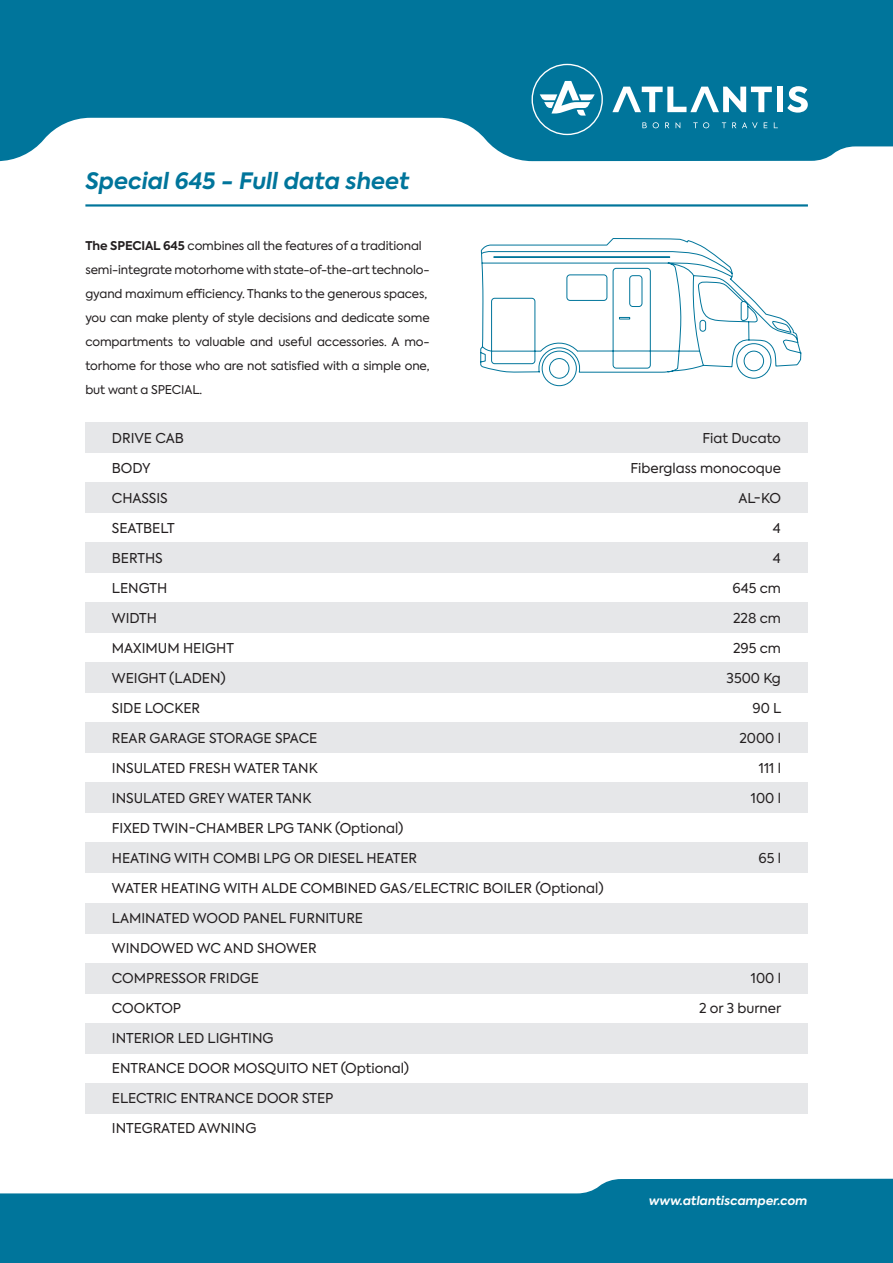
<style>
.page{position:relative;width:893px;height:1263px;background:#fff}
.page>*{position:absolute;margin:0;border:0;box-sizing:border-box;transform-origin:0 0}
.t1{font:italic 700 22.5px "Axiforma";color:#00759b}
.t2{font:13.5px "Axiforma";color:#231f20}
.t3{font:12px/24px "Axiforma";letter-spacing:-.01em;color:#231f20}
.t4{font:italic 700 12px "Axiforma";color:#fff}
.s1{font-weight:700}
</style>
<div class="page">
<div style="left:85px;top:422px;width:723px;height:31px;background:#e6e7e9"></div>
<div style="left:85px;top:723px;width:723px;height:30px;background:#e6e7e9"></div>
<div style="left:85px;top:542px;width:723px;height:31px;background:#e6e7e9"></div>
<div style="left:85px;top:843px;width:723px;height:30px;background:#e6e7e9"></div>
<div style="left:85px;top:482px;width:723px;height:31px;background:#e6e7e9"></div>
<div style="left:85px;top:783px;width:723px;height:30px;background:#e6e7e9"></div>
<div style="left:85px;top:603px;width:723px;height:30px;background:#e6e7e9"></div>
<div style="left:85px;top:903px;width:723px;height:30px;background:#e6e7e9"></div>
<div style="left:85px;top:1023px;width:723px;height:30px;background:#e6e7e9"></div>
<div style="left:85px;top:663px;width:723px;height:30px;background:#e6e7e9"></div>
<div style="left:85px;top:963px;width:723px;height:30px;background:#e6e7e9"></div>
<div style="left:85px;top:1083px;width:723px;height:30px;background:#e6e7e9"></div>
<svg style="left:0;top:0;width:893px;height:161px;background:#2589a9"></svg>
<div style="left:531px;top:64px;width:72px;height:71px;border:1px solid #fff;border-radius:50%"></div>
<svg style="left:540px;top:81px;width:55px;height:35px"></svg>
<svg style="left:642px;top:122px;width:5px;height:6px"></svg>
<svg style="left:653px;top:122px;width:6px;height:6px"></svg>
<svg style="left:665px;top:122px;width:4px;height:6px"></svg>
<svg style="left:676px;top:122px;width:4px;height:6px"></svg>
<svg style="left:693px;top:122px;width:16px;height:6px"></svg>
<svg style="left:722px;top:122px;width:4px;height:6px"></svg>
<svg style="left:732px;top:122px;width:4px;height:6px"></svg>
<svg style="left:742px;top:122px;width:16px;height:6px"></svg>
<svg style="left:764px;top:122px;width:3px;height:6px"></svg>
<svg style="left:774px;top:122px;width:4px;height:6px"></svg>
<svg style="left:612px;top:87px;width:160px;height:25px"></svg>
<div style="left:776px;top:87px;width:6px;height:25px;background:#fff"></div>
<svg style="left:787px;top:86px;width:21px;height:27px"></svg>
<hr style="left:85px;top:204px;width:723px;height:3px;background:#00759b">
<svg style="left:480px;top:238px;width:321px;height:148px"></svg>
<svg style="left:0;top:1179px;width:893px;height:84px;background:#1d84a6"></svg>
<p class="t1" style="left:85px;top:165px;width:326px">Special 645 - Full data sheet</p>
<p class="t3" style="left:85px;top:234px;width:338px"><span class="s1">The SPECIAL 645</span> combines all the features of a traditional</p>
<p class="t3" style="left:85px;top:258px;width:346px">semi-integrate motorhome with state-of-the-art technolo&shy;gyand maximum efficiency. Thanks to the generous spaces,</p>
<p class="t3" style="left:85px;top:306px;width:346px;text-align:justify">you can make plenty of style decisions and dedicate some compartments to valuable and useful accessories. A mo&shy;torhome for those who are not satisfied with a simple one, but want a SPECIAL.</p>
<p class="t2" style="left:112px;top:429px;width:74px">DRIVE CAB</p>
<p class="t2" style="left:702px;top:429px;width:80px">Fiat Ducato</p>
<p class="t2" style="left:112px;top:459px;width:40px">BODY</p>
<p class="t2" style="left:631px;top:459px;width:152px">Fiberglass monocoque</p>
<p class="t2" style="left:112px;top:489px;width:57px">CHASSIS</p>
<p class="t2" style="left:738px;top:489px;width:44px">AL-KO</p>
<p class="t2" style="left:112px;top:519px;width:64px">SEATBELT</p>
<p class="t2" style="left:773px;top:519px;width:9px">4</p>
<p class="t2" style="left:112px;top:549px;width:52px">BERTHS</p>
<p class="t2" style="left:773px;top:549px;width:9px">4</p>
<p class="t2" style="left:112px;top:579px;width:57px">LENGTH</p>
<p class="t2" style="left:732px;top:579px;width:50px">645 cm</p>
<p class="t2" style="left:112px;top:609px;width:47px">WIDTH</p>
<p class="t2" style="left:733px;top:609px;width:49px">228 cm</p>
<p class="t2" style="left:112px;top:639px;width:124px">MAXIMUM HEIGHT</p>
<p class="t2" style="left:733px;top:639px;width:49px">295 cm</p>
<p class="t2" style="left:112px;top:669px;width:116px">WEIGHT (LADEN)</p>
<p class="t2" style="left:727px;top:669px;width:56px">3500 Kg</p>
<p class="t2" style="left:112px;top:699px;width:90px">SIDE LOCKER</p>
<p class="t2" style="left:753px;top:699px;width:30px">90 L</p>
<p class="t2" style="left:112px;top:729px;width:207px">REAR GARAGE STORAGE SPACE</p>
<p class="t2" style="left:739px;top:729px;width:43px">2000 l</p>
<p class="t2" style="left:112px;top:759px;width:207px">INSULATED FRESH WATER TANK</p>
<p class="t2" style="left:759px;top:759px;width:24px">111 l</p>
<p class="t2" style="left:112px;top:789px;width:201px">INSULATED GREY WATER TANK</p>
<p class="t2" style="left:751px;top:789px;width:32px">100 l</p>
<p class="t2" style="left:112px;top:819px;width:293px">FIXED TWIN-CHAMBER LPG TANK (Optional)</p>
<p class="t2" style="left:112px;top:849px;width:307px">HEATING WITH COMBI LPG OR DIESEL HEATER</p>
<p class="t2" style="left:758px;top:849px;width:24px">65 l</p>
<p class="t2" style="left:112px;top:879px;width:493px">WATER HEATING WITH ALDE COMBINED GAS/ELECTRIC BOILER (Optional)</p>
<p class="t2" style="left:112px;top:909px;width:253px">LAMINATED WOOD PANEL FURNITURE</p>
<p class="t2" style="left:112px;top:939px;width:206px">WINDOWED WC AND SHOWER</p>
<p class="t2" style="left:112px;top:969px;width:149px">COMPRESSOR FRIDGE</p>
<p class="t2" style="left:751px;top:969px;width:32px">100 l</p>
<p class="t2" style="left:112px;top:999px;width:71px">COOKTOP</p>
<p class="t2" style="left:699px;top:999px;width:84px">2 or 3 burner</p>
<p class="t2" style="left:112px;top:1029px;width:163px">INTERIOR LED LIGHTING</p>
<p class="t2" style="left:112px;top:1059px;width:299px">ENTRANCE DOOR MOSQUITO NET (Optional)</p>
<p class="t2" style="left:112px;top:1089px;width:223px">ELECTRIC ENTRANCE DOOR STEP</p>
<p class="t2" style="left:112px;top:1119px;width:146px">INTEGRATED AWNING</p>
<p class="t4" style="left:649px;top:1192px;width:160px">www.atlantiscamper.com</p>
</div>
